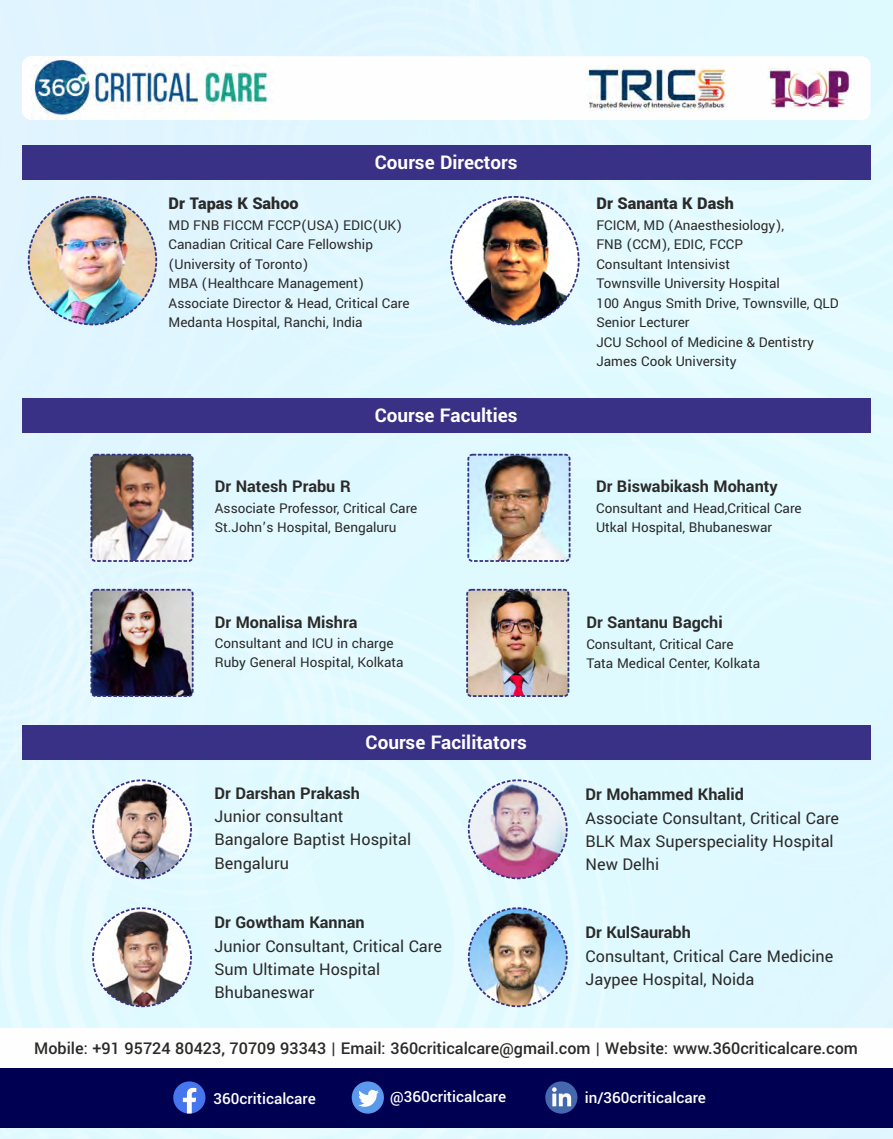
<style>
.page{position:relative;width:893px;height:1139px;background:#fff}
.page>*{position:absolute;margin:0;border:0;box-sizing:border-box;transform-origin:0 0}
.t1{font:700 21px "Yantramanav";color:#fefefe}
.t2{font:18px/23.4px "Yantramanav";color:#2b2a29}
.t3{font:700 18px "Yantramanav";color:#2b2a29}
.t4{font:500 18px "Yantramanav";color:#2b2a29}
.t5{font:900 18px "Yantramanav";color:#2b2a29}
.t6{font:500 16.95px "Yantramanav";color:#fefefe}
.t7{font:15px/19.5px "Yantramanav";color:#2b2a29}
</style>
<div class="page">
<div style="left:0;top:0;width:893px;height:1138px;background:#dff9ff"></div>
<div style="left:22px;top:56px;width:849px;height:64px;background:#fefefe;border-radius:9px"></div>
<img style="left:33px;top:58px;width:235px;height:62px">
<img style="left:769px;top:68px;width:82px;height:41px">
<img style="left:585px;top:66px;width:140px;height:45px;border-radius:4px">
<div style="left:0;top:1067px;width:893px;height:60px;background:#000052"></div>
<div style="left:352px;top:1081px;width:32px;height:32px;background:#5a99ec;border-radius:50%"></div>
<svg style="left:358px;top:1089px;width:21px;height:17px"></svg>
<div style="left:545px;top:1081px;width:32px;height:32px;background:#4467ad;border-radius:50%"></div>
<svg style="left:552px;top:1087px;width:19px;height:19px"></svg>
<svg style="left:173px;top:1081px;width:32px;height:32px"></svg>
<div style="left:0;top:1028px;width:893px;height:39px;background:#fefefe"></div>
<img style="left:29px;top:197px;width:127px;height:127px;border-radius:50%">
<img style="left:451px;top:197px;width:128px;height:127px;border-radius:50%">
<div style="left:22px;top:145px;width:849px;height:34px;background:#393185"></div>
<img style="left:467px;top:589px;width:101px;height:107px;border-radius:4px">
<div style="left:466px;top:589px;width:103px;height:108px;border:2px dashed #393185;border-radius:4px"></div>
<img style="left:91px;top:589px;width:102px;height:107px;border-radius:4px">
<div style="left:90px;top:589px;width:104px;height:108px;border:2px dashed #393185;border-radius:4px"></div>
<img style="left:468px;top:454px;width:102px;height:107px;border-radius:4px">
<div style="left:467px;top:454px;width:103px;height:108px;border:2px dashed #393185;border-radius:4px"></div>
<img style="left:91px;top:454px;width:102px;height:107px;border-radius:4px">
<div style="left:90px;top:454px;width:104px;height:108px;border:2px dashed #393185;border-radius:4px"></div>
<div style="left:22px;top:398px;width:849px;height:34px;background:#393185"></div>
<img style="left:469px;top:780px;width:98px;height:98px">
<svg style="left:540px;top:852px;width:5px;height:7px"></svg>
<div style="left:468px;top:779px;width:100px;height:100px;border:2px dashed #393185;border-radius:50%"></div>
<div style="left:93px;top:780px;width:98px;height:98px;background:#fefefe;border-radius:50%"></div>
<img style="left:106px;top:780px;width:73px;height:98px">
<div style="left:92px;top:779px;width:100px;height:100px;border:2px dashed #393185;border-radius:50%"></div>
<img style="left:478px;top:908px;width:80px;height:98px">
<img style="left:469px;top:908px;width:9px;height:98px">
<img style="left:558px;top:908px;width:9px;height:98px">
<div style="left:468px;top:907px;width:100px;height:100px;border:2px dashed #393185;border-radius:50%"></div>
<img style="left:93px;top:908px;width:98px;height:98px;border-radius:50%">
<div style="left:92px;top:907px;width:100px;height:100px;border:2px dashed #393185;border-radius:50%"></div>
<div style="left:22px;top:725px;width:849px;height:34px;background:#393185"></div>
<h1 class="t1" style="left:375px;top:149px;width:144px">Course Directors</h1>
<p class="t5" style="left:169px;top:192px;width:131px">Dr Tapas K Sahoo</p>
<p class="t7" style="left:169px;top:216px;width:243px">MD FNB FICCM FCCP(USA) EDIC(UK)<br>Canadian Critical Care Fellowship (University of Toronto)<br>MBA (Healthcare Management)<br>Associate Director &amp; Head, Critical Care<br>Medanta Hospital, Ranchi, India</p>
<h1 class="t1" style="left:375px;top:402px;width:144px">Course Faculties</h1>
<p class="t3" style="left:215px;top:475px;width:137px">Dr Natesh Prabu R</p>
<p class="t7" style="left:215px;top:499px;width:204px">Associate Professor, Critical Care<br>St.John’s Hospital, Bengaluru</p>
<p class="t3" style="left:215px;top:610px;width:144px">Dr Monalisa Mishra</p>
<p class="t7" style="left:215px;top:634px;width:190px">Consultant and ICU in charge<br>Ruby General Hospital, Kolkata</p>
<h1 class="t1" style="left:366px;top:729px;width:163px">Course Facilitators</h1>
<p class="t3" style="left:215px;top:781px;width:147px">Dr Darshan Prakash</p>
<p class="t2" style="left:215px;top:805px;width:198px">Junior consultant<br>Bangalore Baptist Hospital<br>Bengaluru</p>
<p class="t3" style="left:215px;top:911px;width:152px">Dr Gowtham Kannan</p>
<p class="t2" style="left:215px;top:934px;width:229px">Junior Consultant, Critical Care<br>Sum Ultimate Hospital<br>Bhubaneswar</p>
<p class="t5" style="left:596px;top:192px;width:139px">Dr Sananta K Dash</p>
<p class="t7" style="left:596px;top:216px;width:244px">FCICM, MD (Anaesthesiology),<br>FNB (CCM), EDIC, FCCP<br>Consultant Intensivist<br>Townsville University Hospital<br>100 Angus Smith Drive, Townsville, QLD<br>Senior Lecturer<br>JCU School of Medicine &amp; Dentistry<br>James Cook University</p>
<p class="t3" style="left:596px;top:475px;width:183px">Dr Biswabikash Mohanty</p>
<p class="t7" style="left:596px;top:499px;width:207px">Consultant and Head,Critical Care<br>Utkal Hospital, Bhubaneswar</p>
<p class="t3" style="left:586px;top:611px;width:138px">Dr Santanu Bagchi</p>
<p class="t7" style="left:586px;top:634px;width:175px">Consultant, Critical Care<br>Tata Medical Center, Kolkata</p>
<p class="t3" style="left:586px;top:783px;width:160px">Dr Mohammed Khalid</p>
<p class="t2" style="left:586px;top:806px;width:255px">Associate Consultant, Critical Care<br>BLK Max Superspeciality Hospital<br>New Delhi</p>
<p class="t3" style="left:586px;top:921px;width:107px">Dr KulSaurabh</p>
<p class="t2" style="left:586px;top:944px;width:249px">Consultant, Critical Care Medicine<br>Jaypee Hospital, Noida</p>
<p class="t4" style="left:34px;top:1036px;width:825px">Mobile: +91 95724 80423, 70709 93343 | Email: 360criticalcare@gmail.com | Website: www.360criticalcare.com</p>
<p class="t6" style="left:214px;top:1087px;width:104px">360criticalcare</p>
<p class="t6" style="left:390px;top:1086px;width:118px">@360criticalcare</p>
<p class="t6" style="left:585px;top:1087px;width:123px">in/360criticalcare</p>
</div>
